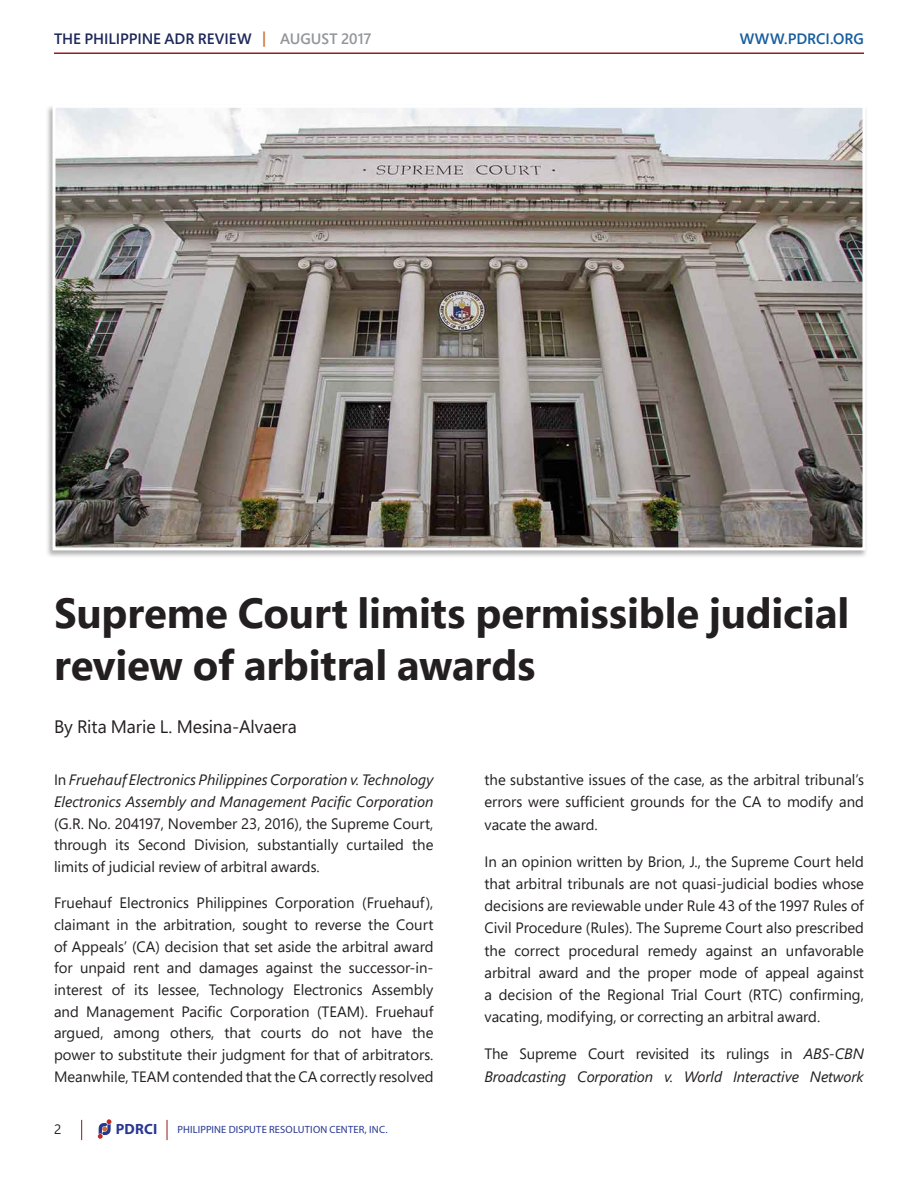
<style>
.page{position:relative;width:918px;height:1188px;background:#fff}
.page>*{position:absolute;margin:0;border:0;box-sizing:border-box;transform-origin:0 0}
.t1{font:700 42px/52.5px "Segoe Pro";letter-spacing:-.005em;color:#231f20}
.t2{font:18px "Segoe Pro";letter-spacing:-.005em;color:#231f20}
.Paragraph_Style_1{font:15px/21.6px "Segoe Pro";color:#231f20;text-align:justify}
.Paragraph_Style_1-2{font:italic 15px/22.2px "Segoe Pro";letter-spacing:-.01em;color:#231f20}
.t3{font:600 15px "Segoe Pro";letter-spacing:-.005em;color:#1f295a}
.t4{font:600 15px "Segoe Pro";color:#175d9e}
.t5{font:700 14.85px "Myriad Pro";letter-spacing:.01em;color:#283792}
.t6{font:13.5px "Segoe Pro";color:#231f20}
.t7{font:10.5px "Myriad Hebrew";letter-spacing:.015em;color:#283792}
.s1{color:#d06a28}
.s2{color:#939598}
.s3{font-style:italic}
.s4{font-style:normal}
</style>
<div class="page">
<hr style="left:54px;top:52px;width:810px;height:2px;background:#961a1d">
<svg style="left:81px;top:1120px;width:1px;height:20px"></svg>
<svg style="left:167px;top:1120px;width:1px;height:20px"></svg>
<svg style="left:98px;top:1119px;width:13px;height:20px"></svg>
<div style="left:46px;top:104px;width:822px;height:454px;background:#231f20;opacity:.35"></div>
<img style="left:51px;top:104px;width:816px;height:448px">
<p class="t3" style="left:54px;top:29px;width:319px">THE PHILIPPINE ADR REVIEW <span class="s1">|</span> <span class="s2">AUGUST 2017</span></p>
<p class="t4" style="left:740px;top:29px;width:126px">WWW.PDRCI.ORG</p>
<p class="t1" style="left:54px;top:586px;width:797px">Supreme Court limits permissible judicial review of arbitral awards</p>
<p class="t2" style="left:54px;top:714px;width:244px">By Rita Marie L. Mesina-Alvaera</p>
<p class="Paragraph_Style_1" style="left:54px;top:769px;width:381px">In <span class="s3">Fruehauf Electronics Philippines Corporation v. Technology Electronics Assembly and Management Pacific Corporation </span>(G.R. No. 204197, November 23, 2016), the Supreme Court, through its Second Division, substantially curtailed the limits of judicial review of arbitral awards.</p>
<p class="Paragraph_Style_1" style="left:54px;top:892px;width:381px">Fruehauf Electronics Philippines Corporation (Fruehauf), claimant in the arbitration, sought to reverse the Court of Appeals’ (CA) decision that set aside the arbitral award for unpaid rent and damages against the successor-in&shy;interest of its lessee, Technology Electronics Assembly and Management Pacific Corporation (TEAM). Fruehauf argued, among others, that courts do not have the power to substitute their judgment for that of arbitrators.<br>Meanwhile, TEAM contended that the CA correctly resolved</p>
<p class="Paragraph_Style_1" style="left:485px;top:768px;width:381px;line-height:22.2px">the substantive issues of the case, as the arbitral tribunal’s errors were sufficient grounds for the CA to modify and vacate the award.</p>
<p class="Paragraph_Style_1" style="left:485px;top:850px;width:381px;line-height:22.2px">In an opinion written by Brion, J., the Supreme Court held that arbitral tribunals are not quasi-judicial bodies whose decisions are reviewable under Rule 43 of the 1997 Rules of Civil Procedure (Rules). The Supreme Court also prescribed the correct procedural remedy against an unfavorable arbitral award and the proper mode of appeal against a decision of the Regional Trial Court (RTC) confirming, vacating, modifying, or correcting an arbitral award.</p>
<p class="Paragraph_Style_1-2" style="left:485px;top:1043px;width:381px"><span class="s4">The Supreme Court revisited its rulings in</span> ABS-CBN<br>Broadcasting Corporation v. World Interactive Network</p>
<p class="t6" style="left:54px;top:1120px;width:9px">2</p>
<p class="t5" style="left:116px;top:1120px;width:43px">PDRCI</p>
<p class="t7" style="left:177px;top:1124px;width:212px">PHILIPPINE DISPUTE RESOLUTION CENTER, INC.</p>
</div>
